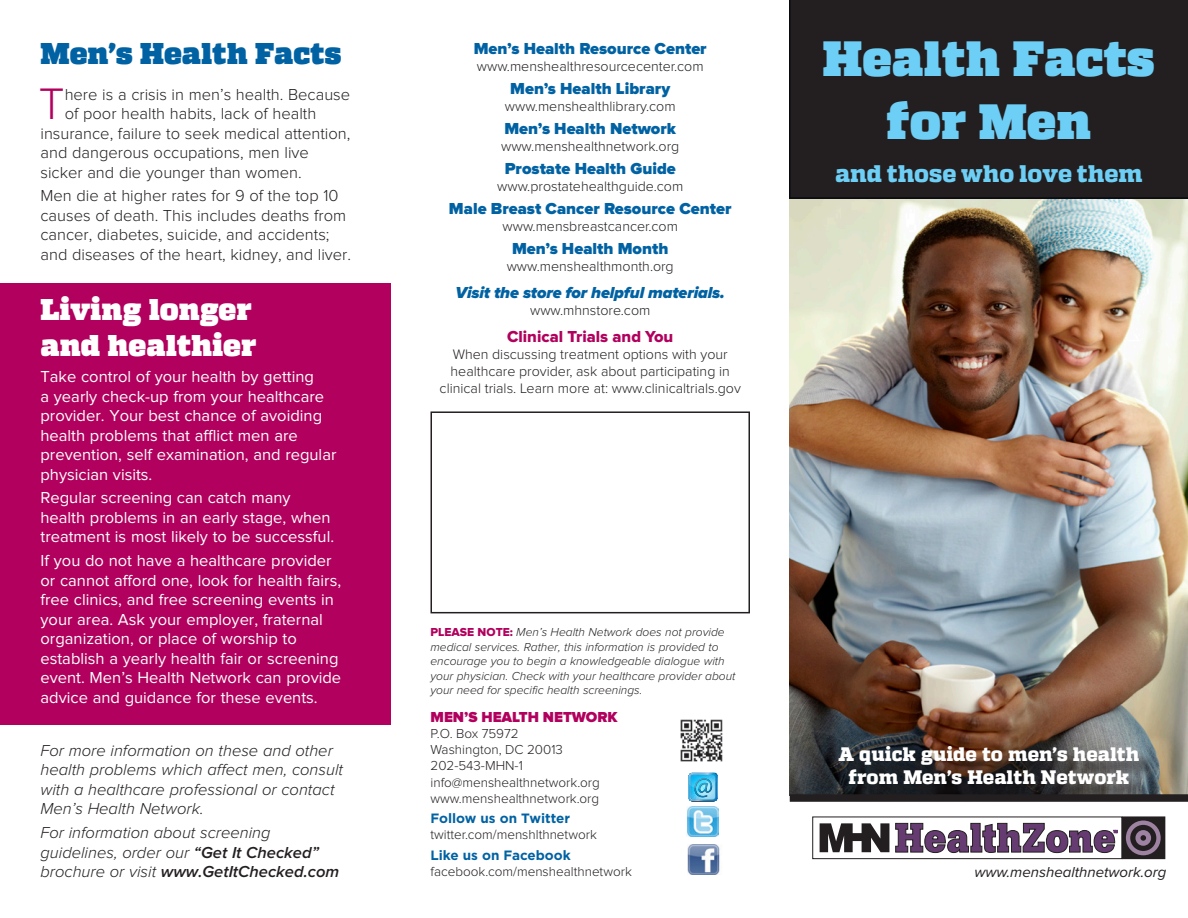
<style>
.page{position:relative;width:1188px;height:918px;background:#fff}
.page>*{position:absolute;margin:0;border:0;box-sizing:border-box;transform-origin:0 0}
.t1{font:800 49.5px/63px "Quadon";color:#6ecff6;text-align:center}
.t2{font:300 45.75px "Proxima Nova";color:#b1005d}
.t3{font:800 30px/36px "Quadon";color:#fff}
.t4{font:800 30px "Quadon";color:#0062a3}
.t5{font:800 24px "Quadon";color:#6ecff6}
.t6{font:800 19.5px/23.4px "Quadon";color:#fff;text-align:center}
.t7{font:16.5px/19.5px "Proxima Nova";color:#fff}
.t8{font:300 16.5px/19.5px "Proxima Nova";color:#231f20}
.t9{font:italic 300 16.5px/19.5px "Proxima Nova";color:#231f20}
.t10{font:900 16.5px "Proxima Nova";color:#0062a3}
.t11{font:italic 900 16.5px "Proxima Nova";letter-spacing:-.01em;color:#0062a3}
.t12{font:16.5px "Proxima Nova Extrabld";color:#b1005d}
.t13{font:italic 15px "Proxima Nova";color:#231f20}
.t14{font:900 15px "Proxima Nova";color:#b1005d}
.t15{font:300 14.25px/17.1px "Proxima Nova";color:#231f20;text-align:center}
.t16{font:300 13.5px/16.2px "Proxima Nova";color:#231f20}
.t17{font:700 13.5px "Gotham HTF";color:#0062a3}
.t18{font:italic 300 12px/14.4px "Proxima Nova";color:#231f20}
.s1{font-weight:600}
.s2{font-family:"Proxima Nova Extrabld";font-weight:400;font-style:normal;color:#b1005d}
</style>
<div class="page">
<img style="left:790px;top:199px;width:398px;height:595px">
<div style="left:789px;top:0;width:399px;height:199px;background:#231f20"></div>
<div style="left:0;top:283px;width:391px;height:442px;background:#b1005d"></div>
<div style="left:790px;top:794px;width:398px;height:8px;background:#231f20"></div>
<div style="left:1122px;top:817px;width:43px;height:42px;background:#231f20"></div>
<div style="left:1122px;top:816px;width:43px;height:43px;border:1px solid #231f20"></div>
<div style="left:1126px;top:821px;width:35px;height:34px;background:#9e82a1;border-radius:50%"></div>
<div style="left:1130px;top:825px;width:26px;height:26px;background:#231f20;border-radius:50%"></div>
<div style="left:1135px;top:830px;width:16px;height:16px;background:#9e82a1;border-radius:50%"></div>
<svg style="left:1140px;top:835px;width:6px;height:6px"></svg>
<div style="left:812px;top:816px;width:310px;height:43px;border:1px solid #231f20"></div>
<svg style="left:895px;top:822px;width:222px;height:32px"></svg>
<svg style="left:820px;top:823px;width:69px;height:29px"></svg>
<div style="left:430px;top:411px;width:320px;height:202px;border:2px solid #231f20"></div>
<div style="left:842px;top:748px;width:315px;height:56px;background:#231f20;opacity:.75"></div>
<img style="left:686px;top:807px;width:32px;height:30px">
<img style="left:687px;top:844px;width:33px;height:31px">
<svg style="left:689px;top:773px;width:29px;height:28px"></svg>
<img style="left:680px;top:719px;width:43px;height:43px">
<h3 class="t4" style="left:40px;top:36px;width:302px">Men’s Health Facts</h3>
<h2 class="t2" style="left:39px;top:83px;width:27px">T</h2>
<p class="t8" style="left:65px;top:85px;width:287px">here is a crisis in men’s health. Because</p>
<p class="t8" style="left:65px;top:105px;width:253px">of poor health habits, lack of health</p>
<p class="t8" style="left:41px;top:124px;width:311px">insurance, failure to seek medical attention,</p>
<p class="t8" style="left:41px;top:144px;width:270px">and dangerous occupations, men live</p>
<p class="t8" style="left:41px;top:163px;width:263px">sicker and die younger than women.</p>
<p class="t8" style="left:41px;top:187px;width:312px">Men die at higher rates for 9 of the top 10 causes of death. This includes deaths from cancer, diabetes, suicide, and accidents; and diseases of the heart, kidney, and liver.</p>
<h3 class="t3" style="left:40px;top:292px;width:217px">Living longer and healthier</h3>
<p class="t7" style="left:40px;top:368px;width:298px">Take control of your health by getting<br>a yearly check-up from your healthcare provider. Your best chance of avoiding health problems that afflict men are prevention, self examination, and regular physician visits.</p>
<p class="t7" style="left:40px;top:489px;width:295px">Regular screening can catch many health problems in an early stage, when treatment is most likely to be successful.</p>
<p class="t7" style="left:40px;top:552px;width:302px">If you do not have a healthcare provider or cannot afford one, look for health fairs, free clinics, and free screening events in your area. Ask your employer, fraternal organization, or place of worship to establish a yearly health fair or screening event. Men’s Health Network can provide advice and guidance for these events.</p>
<p class="t9" style="left:40px;top:741px;width:304px">For more information on these and other health problems which affect men, consult with a healthcare professional or contact Men’s Health Network.</p>
<p class="t9" style="left:40px;top:824px;width:300px">For information about screening guidelines, order our <span class="s1">“Get It Checked” </span>brochure or visit <span class="s1">www.GetItChecked.com</span></p>
<p class="t10" style="left:474px;top:38px;width:234px">Men’s Health Resource Center</p>
<p class="t15" style="left:477px;top:58px;width:228px">www.menshealthresourcecenter.com</p>
<p class="t10" style="left:510px;top:79px;width:161px">Men’s Health Library</p>
<p class="t15" style="left:505px;top:98px;width:172px">www.menshealthlibrary.com</p>
<p class="t10" style="left:504px;top:119px;width:173px">Men’s Health Network</p>
<p class="t15" style="left:501px;top:138px;width:180px">www.menshealthnetwork.org</p>
<p class="t10" style="left:505px;top:159px;width:173px">Prostate Health Guide</p>
<p class="t15" style="left:497px;top:178px;width:188px">www.prostatehealthguide.com</p>
<p class="t10" style="left:449px;top:199px;width:284px">Male Breast Cancer Resource Center</p>
<p class="t15" style="left:503px;top:219px;width:177px">www.mensbreastcancer.com</p>
<p class="t10" style="left:512px;top:239px;width:158px">Men’s Health Month</p>
<p class="t15" style="left:507px;top:259px;width:169px">www.menshealthmonth.org</p>
<p class="t11" style="left:456px;top:283px;width:271px">Visit the store for helpful materials.</p>
<p class="t15" style="left:530px;top:302px;width:122px">www.mhnstore.com</p>
<p class="t12" style="left:507px;top:327px;width:168px">Clinical Trials and You</p>
<p class="t15" style="left:440px;top:346px;width:303px">When discussing treatment options with your healthcare provider, ask about participating in clinical trials. Learn more at: www.clinicaltrials.gov</p>
<p class="t18" style="left:430px;top:626px;width:307px"><span class="s2">PLEASE NOTE:</span> Men’s Health Network does not provide medical services. Rather, this information is provided to encourage you to begin a knowledgeable dialogue with your physician. Check with your healthcare provider about your need for specific health screenings.</p>
<p class="t14" style="left:430px;top:708px;width:189px">MEN’S HEALTH NETWORK</p>
<p class="t16" style="left:430px;top:726px;width:171px">P.O. Box 75972<br>Washington, DC 20013<br>202-543-MHN-1 info@menshealthnetwork.org www.menshealthnetwork.org</p>
<p class="t17" style="left:430px;top:811px;width:141px">Follow us on Twitter</p>
<p class="t16" style="left:430px;top:827px;width:168px">twitter.com/menshlthnetwork</p>
<p class="t17" style="left:430px;top:847px;width:142px">Like us on Facebook</p>
<p class="t16" style="left:430px;top:864px;width:203px">facebook.com/menshealthnetwork</p>
<h1 class="t1" style="left:823px;top:28px;width:333px">Health Facts for Men</h1>
<h3 class="t5" style="left:835px;top:159px;width:309px">and those who love them</h3>
<p class="t6" style="left:838px;top:743px;width:302px">A quick guide to men’s health from Men’s Health Network</p>
<p class="t13" style="left:974px;top:866px;width:193px">www.menshealthnetwork.org</p>
</div>
